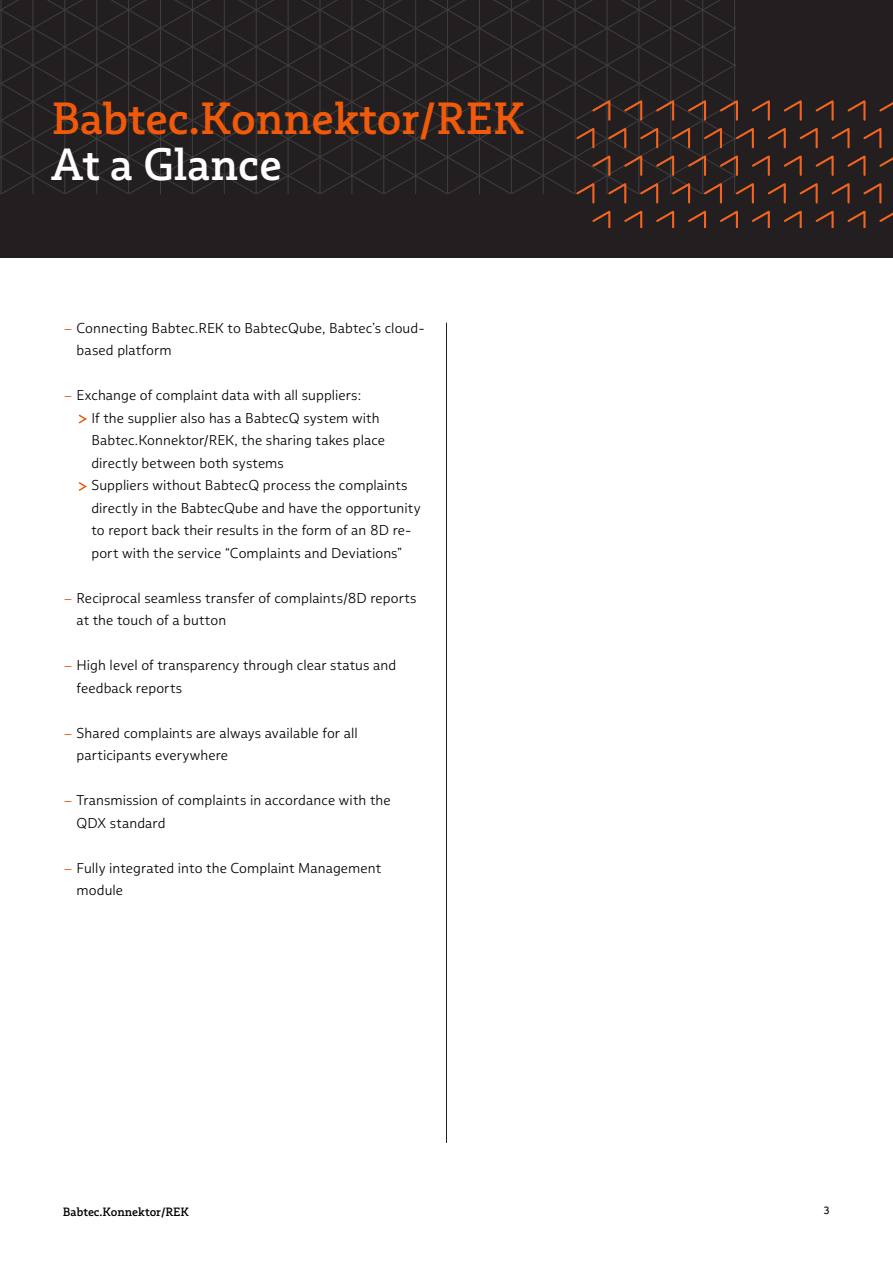
<style>
.page{position:relative;width:893px;height:1263px;background:#fff}
.page>*{position:absolute;margin:0;border:0;box-sizing:border-box;transform-origin:0 0}
.Neu--Cover_Headline_Slab_30pt{font:600 45px "Babtec Slab";color:#f05a0a}
.Neu--Cover_Headline_Slab_30pt-2{font:600 45px "Babtec Slab";color:#fff}
.Neu--Aufzählung__2__Ebene__Sans__Light__{font:300 14.25px/22.5px "Babtec Sans";letter-spacing:.005em;color:#000}
.t1{font:600 12px "Babtec Slab";color:#000}
.t2{font:600 10.5px "Babtec Sans";color:#231f20}
.s1{color:#f05a0a}
</style>
<div class="page">
<div style="left:0;top:0;width:893px;height:258px;background:#231f20"></div>
<svg style="left:78px;top:414px;width:9px;height:10px"></svg>
<svg style="left:78px;top:482px;width:9px;height:9px"></svg>
<svg style="left:0;top:0;width:893px;height:228px"></svg>
<hr style="left:446px;top:323px;width:1px;height:820px;background:#231f20">
<p class="Neu--Cover_Headline_Slab_30pt" style="left:52px;top:90px;width:474px">Babtec.Konnektor/REK</p>
<p class="Neu--Cover_Headline_Slab_30pt-2" style="left:51px;top:137px;width:232px">At a Glance</p>
<p class="Neu--Aufzählung__2__Ebene__Sans__Light__" style="left:77px;top:317px;width:350px;text-indent:-13px"><span class="s1">−</span> Connecting Babtec.REK to BabtecQube, Babtec’s cloud&shy;based platform</p>
<p class="Neu--Aufzählung__2__Ebene__Sans__Light__" style="left:64px;top:384px;width:299px"><span class="s1">−</span> Exchange of complaint data with all suppliers:</p>
<p class="Neu--Aufzählung__2__Ebene__Sans__Light__" style="left:91px;top:407px;width:295px">If the supplier also has a BabtecQ system with<br>Babtec.Konnektor/REK, the sharing takes place</p>
<p class="Neu--Aufzählung__2__Ebene__Sans__Light__" style="left:91px;top:452px;width:194px">directly between both systems</p>
<p class="Neu--Aufzählung__2__Ebene__Sans__Light__" style="left:91px;top:474px;width:331px">Suppliers without BabtecQ process the complaints directly in the BabtecQube and have the opportunity to report back their results in the form of an 8D re&shy;port with the service “Complaints and Deviations”</p>
<p class="Neu--Aufzählung__2__Ebene__Sans__Light__" style="left:77px;top:587px;width:342px;text-indent:-13px"><span class="s1">−</span> Reciprocal seamless transfer of complaints/8D reports at the touch of a button</p>
<p class="Neu--Aufzählung__2__Ebene__Sans__Light__" style="left:77px;top:654px;width:321px;text-indent:-13px"><span class="s1">−</span> High level of transparency through clear status and feedback reports</p>
<p class="Neu--Aufzählung__2__Ebene__Sans__Light__" style="left:77px;top:722px;width:283px;text-indent:-13px"><span class="s1">−</span> Shared complaints are always available for all participants everywhere</p>
<p class="Neu--Aufzählung__2__Ebene__Sans__Light__" style="left:77px;top:789px;width:316px;text-indent:-13px"><span class="s1">−</span> Transmission of complaints in accordance with the<br>QDX standard</p>
<p class="Neu--Aufzählung__2__Ebene__Sans__Light__" style="left:77px;top:857px;width:306px;text-indent:-13px"><span class="s1">−</span> Fully integrated into the Complaint Management module</p>
<p class="t1" style="left:63px;top:1204px;width:128px">Babtec.Konnektor/REK</p>
<p class="t2" style="left:823px;top:1204px;width:8px">3</p>
</div>
